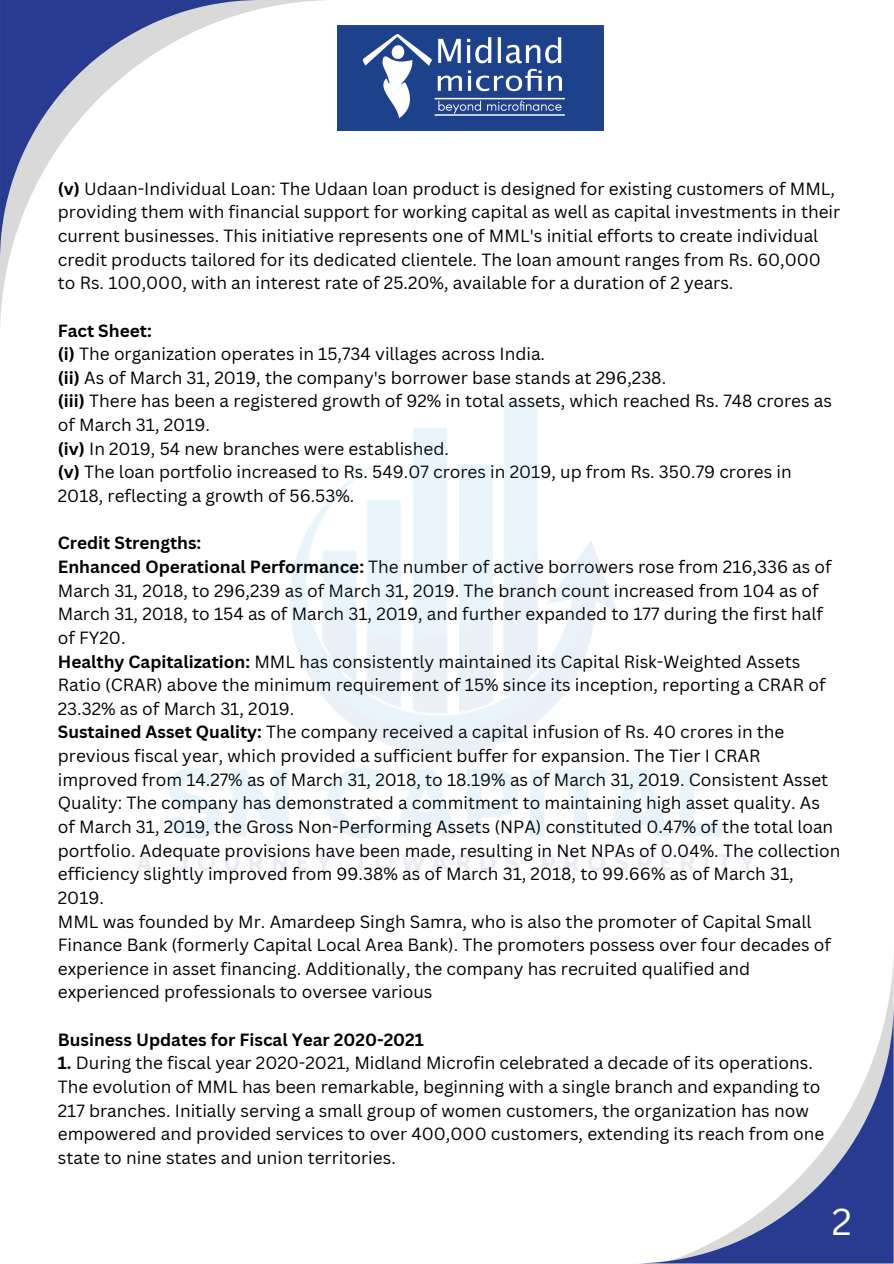
<style>
.page{position:relative;width:894px;height:1264px;background:#fff}
.page>*{position:absolute;margin:0;border:0;box-sizing:border-box;transform-origin:0 0}
.t1{font:36.6px "Canva Sans";color:#fff}
.t2{font:17.25px/23.7px "Canva Sans";color:#000}
.t3{font:700 17.25px "Canva Sans";color:#000}
.s1{font-weight:700}
</style>
<div class="page">
<svg style="left:0;top:0;width:325px;height:325px"></svg>
<svg style="left:0;top:0;width:261px;height:261px"></svg>
<svg style="left:648px;top:1002px;width:245px;height:261px"></svg>
<img style="left:337px;top:25px;width:266px;height:106px">
<p class="t2" style="left:58px;top:176px;width:783px"><span class="s1">(v)</span> Udaan-Individual Loan: The Udaan loan product is designed for existing customers of MML, providing them with financial support for working capital as well as capital investments in their current businesses. This initiative represents one of MML's initial efforts to create individual credit products tailored for its dedicated clientele. The loan amount ranges from Rs. 60,000 to Rs. 100,000, with an interest rate of 25.20%, available for a duration of 2 years.</p>
<p class="t2" style="left:58px;top:318px;width:775px"><span class="s1">Fact Sheet:<br>(i)</span> The organization operates in 15,734 villages across India.<br><span class="s1">(ii)</span> As of March 31, 2019, the company's borrower base stands at 296,238.<br><span class="s1">(iii)</span> There has been a registered growth of 92% in total assets, which reached Rs. 748 crores as of March 31, 2019.<br><span class="s1">(iv)</span> In 2019, 54 new branches were established.<br><span class="s1">(v)</span> The loan portfolio increased to Rs. 549.07 crores in 2019, up from Rs. 350.79 crores in 2018, reflecting a growth of 56.53%.</p>
<h1 class="t2" style="left:58px;top:531px;width:783px"><span class="s1">Credit Strengths:<br>Enhanced Operational Performance:</span> The number of active borrowers rose from 216,336 as of March 31, 2018, to 296,239 as of March 31, 2019. The branch count increased from 104 as of March 31, 2018, to 154 as of March 31, 2019, and further expanded to 177 during the first half of FY20.<br><span class="s1">Healthy Capitalization:</span> MML has consistently maintained its Capital Risk-Weighted Assets Ratio (CRAR) above the minimum requirement of 15% since its inception, reporting a CRAR of 23.32% as of March 31, 2019.<br><span class="s1">Sustained Asset Quality:</span> The company received a capital infusion of Rs. 40 crores in the previous fiscal year, which provided a sufficient buffer for expansion. The Tier I CRAR improved from 14.27% as of March 31, 2018, to 18.19% as of March 31, 2019. Consistent Asset Quality: The company has demonstrated a commitment to maintaining high asset quality. As of March 31, 2019, the Gross Non-Performing Assets (NPA) constituted 0.47% of the total loan portfolio. Adequate provisions have been made, resulting in Net NPAs of 0.04%. The collection efficiency slightly improved from 99.38% as of March 31, 2018, to 99.66% as of March 31, 2019.<br>MML was founded by Mr. Amardeep Singh Samra, who is also the promoter of Capital Small Finance Bank (formerly Capital Local Area Bank). The promoters possess over four decades of experience in asset financing. Additionally, the company has recruited qualified and experienced professionals to oversee various</h1>
<h1 class="t3" style="left:58px;top:1027px;width:367px">Business Updates for Fiscal Year 2020-2021</h1>
<h1 class="t2" style="left:58px;top:1050px;width:767px"><span class="s1">1.</span> During the fiscal year 2020-2021, Midland Microfin celebrated a decade of its operations.<br>The evolution of MML has been remarkable, beginning with a single branch and expanding to 217 branches. Initially serving a small group of women customers, the organization has now empowered and provided services to over 400,000 customers, extending its reach from one state to nine states and union territories.</h1>
<p class="t1" style="left:831px;top:1195px;width:22px">2</p>
</div>
